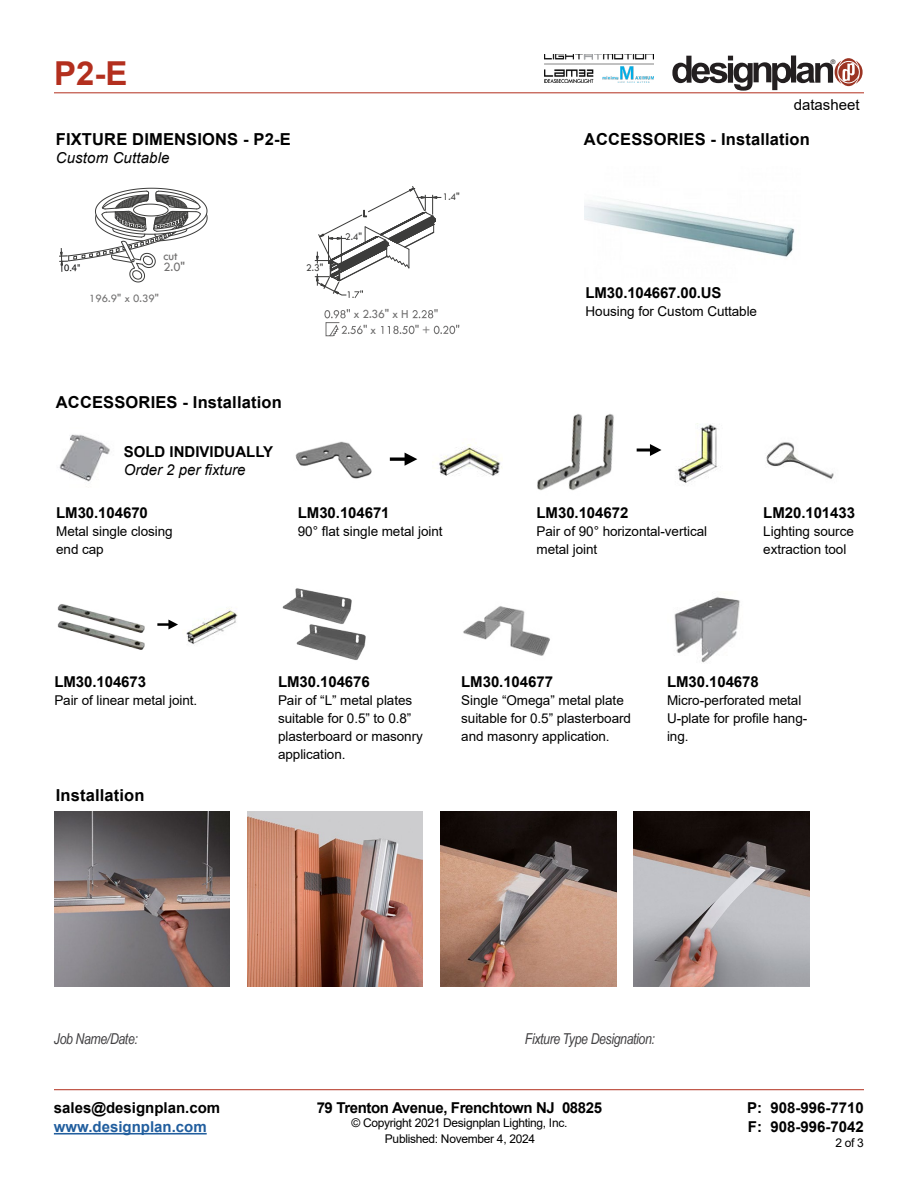
<style>
.page{position:relative;width:918px;height:1188px;background:#fff}
.page>*{position:absolute;margin:0;border:0;box-sizing:border-box;transform-origin:0 0}
.t1{font:700 33px "Arial";color:#b32f1e}
.t2{font:700 16.5px "Arial";letter-spacing:.01em;color:#000}
.t3{font:700 15px/19.5px "Arial";letter-spacing:-.005em;color:#000}
.t4{font:italic 15px "Arial Narrow";letter-spacing:-.025em;color:#414042}
.t5{font:700 15px "Arial";letter-spacing:-.025em;color:#000}
.t6{font:italic 15px "Arial";letter-spacing:.01em;color:#000}
.t7{font:700 15px "Arial";color:#215e9e}
.t8{font:15px "Arial";color:#000}
.t9{font:13.5px/18px "Arial";letter-spacing:-.005em;color:#000}
.t10{font:12.9px "Tw Cen";color:#706f6f}
.t11{font:12.6px/15.8px "Tw Cen";color:#706f6f}
.t12{font:12px "Arial";letter-spacing:-.025em;color:#000}
.t13{font:11.55px "Tw Cen";color:#706f6f}
.t14{font:10.5px "Tw Cen";color:#3c3c3b}
.t15{font:9.3px "Helvetica";color:#000}
.t16{font:6.3px "Helvetica";color:#231f20}
</style>
<div class="page">
<hr style="left:54px;top:93px;width:810px;height:1px;background:#b32f1e">
<hr style="left:54px;top:1089px;width:810px;height:1px;background:#b32f1e">
<hr style="left:54px;top:1133px;width:153px;height:2px;background:#215e9e">
<svg style="left:672px;top:56px;width:191px;height:35px"></svg>
<img style="left:545px;top:54px;width:108px;height:28px">
<svg style="left:412px;top:309px;width:26px;height:9px"></svg>
<svg style="left:324px;top:309px;width:43px;height:28px"></svg>
<svg style="left:381px;top:325px;width:38px;height:9px"></svg>
<svg style="left:434px;top:325px;width:25px;height:9px"></svg>
<svg style="left:315px;top:186px;width:126px;height:112px"></svg>
<svg style="left:60px;top:188px;width:147px;height:94px"></svg>
<img style="left:59px;top:434px;width:51px;height:48px">
<img style="left:439px;top:444px;width:63px;height:32px">
<img style="left:295px;top:441px;width:77px;height:38px">
<svg style="left:405px;top:453px;width:12px;height:13px"></svg>
<hr style="left:390px;top:458px;width:23px;height:3px;background:#000">
<img style="left:677px;top:424px;width:41px;height:59px">
<img style="left:537px;top:474px;width:13px;height:17px">
<img style="left:550px;top:414px;width:64px;height:77px">
<svg style="left:650px;top:444px;width:11px;height:12px"></svg>
<hr style="left:637px;top:449px;width:20px;height:2px;background:#000">
<img style="left:54px;top:811px;width:176px;height:176px">
<img style="left:247px;top:811px;width:176px;height:176px">
<img style="left:441px;top:811px;width:175px;height:176px">
<img style="left:634px;top:811px;width:176px;height:176px">
<img style="left:186px;top:608px;width:51px;height:36px">
<img style="left:57px;top:604px;width:59px;height:14px">
<img style="left:57px;top:618px;width:88px;height:32px">
<svg style="left:168px;top:620px;width:10px;height:9px"></svg>
<hr style="left:157px;top:623px;width:18px;height:3px;background:#000">
<img style="left:282px;top:588px;width:70px;height:29px">
<img style="left:296px;top:617px;width:70px;height:43px">
<img style="left:463px;top:606px;width:87px;height:50px">
<img style="left:674px;top:597px;width:66px;height:66px">
<img style="left:766px;top:442px;width:68px;height:37px">
<img style="left:584px;top:200px;width:211px;height:57px">
<h1 class="t1" style="left:54px;top:50px;width:75px">P2-E</h1>
<p class="t16" style="left:831px;top:58px;width:6px">®</p>
<p class="t8" style="left:794px;top:95px;width:67px">datasheet</p>
<p class="t2" style="left:56px;top:127px;width:236px">FIXTURE DIMENSIONS - P2-E</p>
<p class="t2" style="left:584px;top:127px;width:228px">ACCESSORIES - Installation</p>
<p class="t6" style="left:56px;top:148px;width:115px">Custom Cuttable</p>
<p class="t10" style="left:163px;top:248px;width:16px">cut</p>
<p class="t15" style="left:64px;top:262px;width:18px">0.4"</p>
<p class="t10" style="left:163px;top:260px;width:23px">2.0"</p>
<p class="t13" style="left:89px;top:291px;width:71px">196.9" x 0.39"</p>
<p class="t14" style="left:306px;top:262px;width:19px">2.3"</p>
<p class="t14" style="left:345px;top:231px;width:19px">2.4"</p>
<p class="t14" style="left:443px;top:190px;width:19px">1.4"</p>
<p class="t11" style="left:370px;top:306px;width:40px;text-indent:-17px">x 2.36" x H x</p>
<p class="t11" style="left:422px;top:322px;width:10px">+</p>
<p class="t2" style="left:56px;top:391px;width:228px">ACCESSORIES - Installation</p>
<p class="t3" style="left:124px;top:442px;width:151px">SOLD INDIVIDUALLY</p>
<p class="t6" style="left:124px;top:460px;width:123px">Order 2 per fixture</p>
<p class="t3" style="left:56px;top:504px;width:93px">LM30.104670</p>
<p class="t9" style="left:56px;top:523px;width:118px">Metal single closing end cap</p>
<p class="t3" style="left:298px;top:504px;width:93px">LM30.104671</p>
<p class="t9" style="left:298px;top:523px;width:146px">90° flat single metal joint</p>
<p class="t3" style="left:586px;top:283px;width:138px">LM30.104667.00.US</p>
<p class="t9" style="left:586px;top:302px;width:173px">Housing for Custom Cuttable</p>
<p class="t3" style="left:537px;top:503px;width:93px">LM30.104672</p>
<p class="t9" style="left:537px;top:522px;width:172px">Pair of 90° horizontal-vertical metal joint</p>
<p class="t3" style="left:763px;top:504px;width:93px">LM20.101433</p>
<p class="t9" style="left:763px;top:523px;width:92px">Lighting source extraction tool</p>
<p class="t3" style="left:54px;top:673px;width:93px">LM30.104673</p>
<p class="t9" style="left:54px;top:692px;width:145px">Pair of linear metal joint.</p>
<p class="t2" style="left:56px;top:784px;width:90px">Installation</p>
<p class="t3" style="left:278px;top:673px;width:93px">LM30.104676</p>
<p class="t9" style="left:278px;top:692px;width:146px">Pair of “L” metal plates suitable for 0.5” to 0.8” plasterboard or masonry application.</p>
<p class="t3" style="left:461px;top:672px;width:93px">LM30.104677</p>
<p class="t9" style="left:461px;top:691px;width:171px">Single “Omega” metal plate suitable for 0.5” plasterboard and masonry application.</p>
<p class="t3" style="left:667px;top:672px;width:93px">LM30.104678</p>
<p class="t9" style="left:667px;top:691px;width:142px">Micro-perforated metal<br>U-plate for profile hang&shy;ing.</p>
<p class="t4" style="left:54px;top:1028px;width:85px">Job Name/Date:</p>
<p class="t4" style="left:525px;top:1029px;width:132px">Fixture Type Designation:</p>
<p class="t3" style="left:54px;top:1098px;width:168px">sales@designplan.com</p>
<p class="t7" style="left:54px;top:1116px;width:154px">www.designplan.com</p>
<p class="t5" style="left:317px;top:1097px;width:287px">79 Trenton Avenue, Frenchtown NJ 08825</p>
<p class="t12" style="left:351px;top:1115px;width:217px">© Copyright 2021 Designplan Lighting, Inc.</p>
<p class="t3" style="left:747px;top:1098px;width:118px">P: 908-996-7710<br>F: 908-996-7042</p>
<p class="t12" style="left:385px;top:1130px;width:152px">Published: November 4, 2024</p>
<p class="t12" style="left:835px;top:1135px;width:30px">2 of 3</p>
</div>
